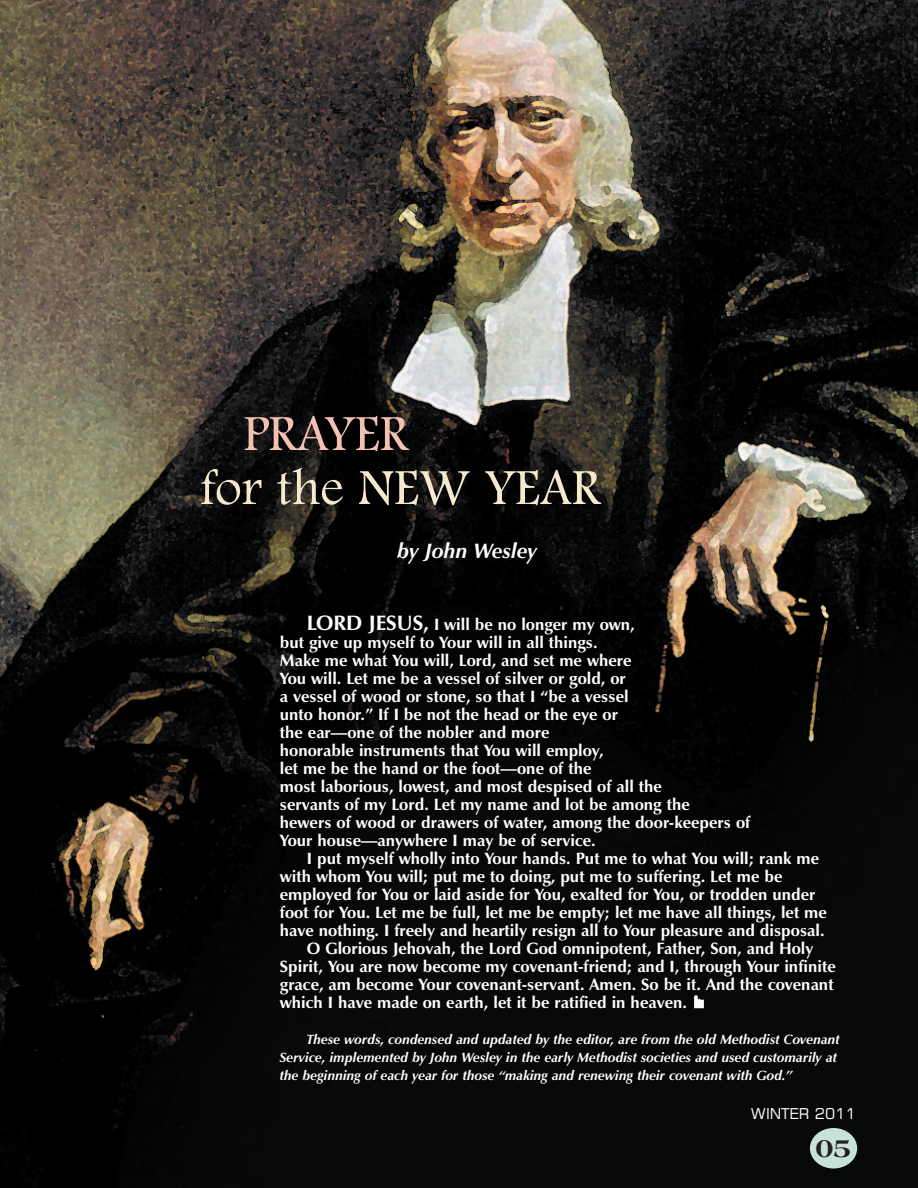
<style>
.page{position:relative;width:918px;height:1188px;background:#fff}
.page>*{position:absolute;margin:0;border:0;box-sizing:border-box;transform-origin:0 0}
.t1{font:52.5px "Footlight MT Light";color:#f6e9cd}
.t2{font:52.5px "Footlight MT Light";color:#f3c0b1}
.t3{font:800 27px "Americana BT";color:#231f20}
.t4{font:italic 700 21px "Zapf Humanist 601 BT";color:#fff}
.t5{font:700 16.5px/18px "Zapf Humanist 601 BT";color:#fff}
.t6{font:15px "Square 721 BT";color:#fff}
.t7{font:italic 700 13.5px/18px "Zapf Humanist 601 BT";color:#fff}
.s1{font-size:21px}
</style>
<div class="page">
<img style="left:0;top:0;width:918px;height:1188px">
<img style="left:0;top:1093px;width:1px;height:95px">
<hr style="left:0;top:392px;width:1px;height:701px;background:#fff">
<div style="left:810px;top:1128px;width:47px;height:41px;background:#c7e3d7;border-radius:50%"></div>
<svg style="left:693px;top:996px;width:12px;height:12px"></svg>
<h1 class="t2" style="left:243px;top:414px;width:166px">PRAYER</h1>
<h1 class="t1" style="left:200px;top:468px;width:402px">for the NEW YEAR</h1>
<p class="t4" style="left:398px;top:542px;width:141px">by John Wesley</p>
<p class="t5" style="left:280px;top:617px;width:472px;text-indent:27px"><span class="s1">LORD JESUS,</span> I will be no longer my own,<br>but give up myself to Your will in all things.<br>Make me what You will, Lord, and set me where<br>You will. Let me be a vessel of silver or gold, or<br>a vessel of wood or stone, so that I “be a vessel<br>unto honor.” If I be not the head or the eye or<br>the ear—one of the nobler and more<br>honorable instruments that You will employ,<br>let me be the hand or the foot—one of the<br>most laborious, lowest, and most despised of all the<br>servants of my Lord. Let my name and lot be among the<br>hewers of wood or drawers of water, among the door-keepers of Your house—anywhere I may be of service.</p>
<p class="t5" style="left:307px;top:851px;width:514px">I put myself wholly into Your hands. Put me to what You will; rank me</p>
<p class="t5" style="left:280px;top:869px;width:504px">with whom You will; put me to doing, put me to suffering. Let me be</p>
<p class="t5" style="left:280px;top:887px;width:537px">employed for You or laid aside for You, exalted for You, or trodden under</p>
<p class="t5" style="left:280px;top:905px;width:549px">foot for You. Let me be full, let me be empty; let me have all things, let me</p>
<p class="t5" style="left:280px;top:923px;width:546px">have nothing. I freely and heartily resign all to Your pleasure and disposal.</p>
<p class="t5" style="left:307px;top:941px;width:508px">O Glorious Jehovah, the Lord God omnipotent, Father, Son, and Holy</p>
<p class="t5" style="left:280px;top:959px;width:557px">Spirit, You are now become my covenant-friend; and I, through Your infinite</p>
<p class="t5" style="left:280px;top:977px;width:555px">grace, am become Your covenant-servant. Amen. So be it. And the covenant</p>
<p class="t5" style="left:280px;top:995px;width:409px">which I have made on earth, let it be ratified in heaven.</p>
<p class="t7" style="left:280px;top:1032px;width:562px;text-indent:27px">These words, condensed and updated by the editor, are from the old Methodist Covenant<br>Service, implemented by John Wesley in the early Methodist societies and used customarily at the beginning of each year for those “making and renewing their covenant with God.”</p>
<p class="t6" style="left:751px;top:1108px;width:106px">WINTER 2011</p>
<h2 class="t3" style="left:816px;top:1137px;width:37px">05</h2>
</div>
